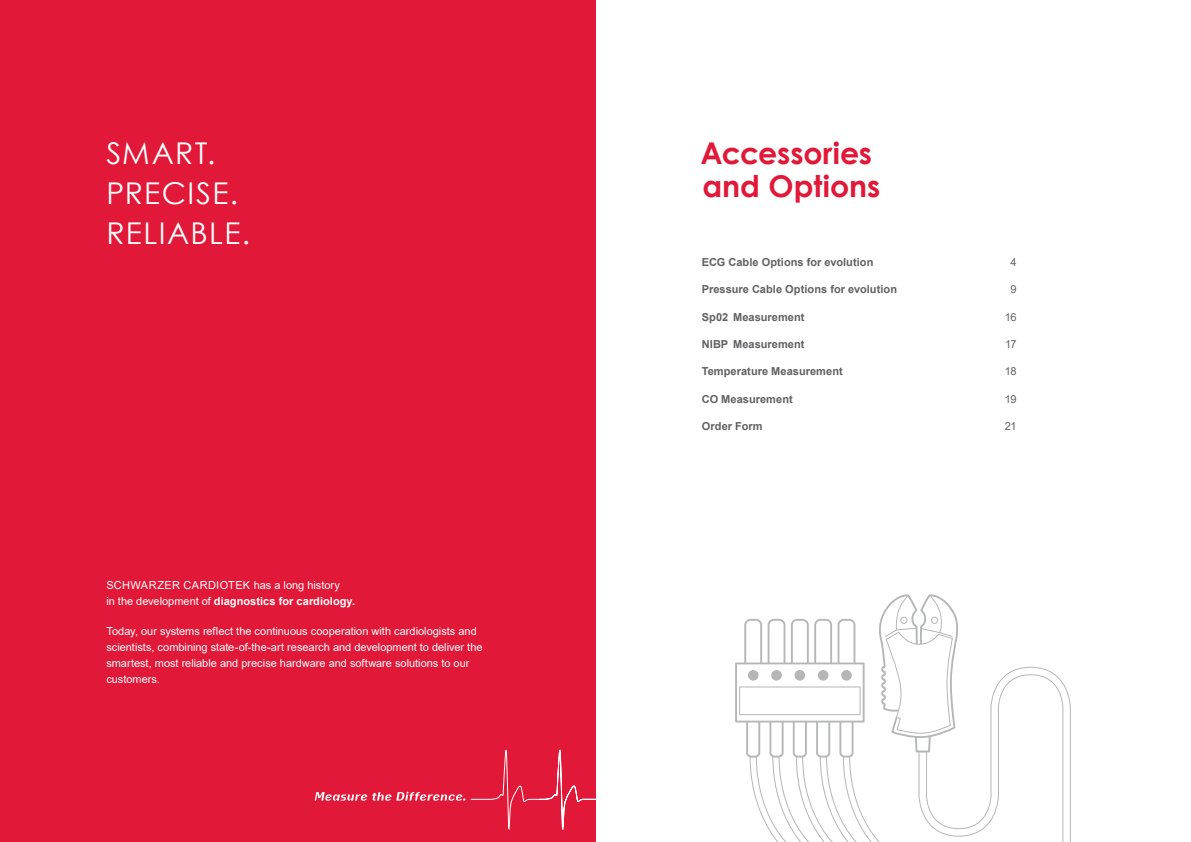
<style>
.page{position:relative;width:1191px;height:842px;background:#fff}
.page>*{position:absolute;margin:0;border:0;box-sizing:border-box;transform-origin:0 0}
.t1{font:30px/40px "Century Gothic";letter-spacing:.045em;color:#fff}
.t2{font:700 30px/33px "Century Gothic";color:#e11837}
.t3{font:11px/16px "Arial";color:#fff}
.t4{font:700 11px "Arial";letter-spacing:.005em;color:#5f6062}
.t5{font:11px/16px "Arial";letter-spacing:.025em;color:#fff}
.t6{font:11px "Arial";letter-spacing:-.04em;color:#5f6062}
.s1{font-weight:700}
</style>
<div class="page">
<div style="left:0;top:0;width:595px;height:842px;background:#e11837"></div>
<svg style="left:315px;top:748px;width:281px;height:85px"></svg>
<div style="left:744px;top:619px;width:18px;height:52px;border:2px solid #b5b6b7;border-radius:5px"></div>
<svg style="left:745px;top:594px;width:326px;height:248px"></svg>
<div style="left:736px;top:663px;width:127px;height:58px;background:#fff"></div>
<div style="left:735px;top:662px;width:129px;height:60px;border:2px solid #b5b6b7"></div>
<div style="left:739px;top:686px;width:121px;height:29px;border:1px solid #b5b6b7"></div>
<div style="left:748px;top:670px;width:10px;height:11px;background:#b5b6b7;border-radius:50%"></div>
<div style="left:771px;top:670px;width:11px;height:11px;background:#b5b6b7;border-radius:50%"></div>
<div style="left:794px;top:670px;width:11px;height:11px;background:#b5b6b7;border-radius:50%"></div>
<div style="left:818px;top:670px;width:10px;height:11px;background:#b5b6b7;border-radius:50%"></div>
<div style="left:841px;top:670px;width:10px;height:11px;background:#b5b6b7;border-radius:50%"></div>
<h1 class="t1" style="left:106px;top:133px;width:145px">SMART.<br>PRECISE.<br>RELIABLE.</h1>
<p class="t5" style="left:106px;top:577px;width:250px">SCHWARZER CARDIOTEK has a long history<br>in the development of <span class="s1">diagnostics for cardiology.</span></p>
<p class="t3" style="left:106px;top:623px;width:378px">Today, our systems reflect the continuous cooperation with cardiologists and scientists, combining state-of-the-art research and development to deliver the smartest, most reliable and precise hardware and software solutions to our customers.</p>
<h1 class="t2" style="left:700px;top:136px;width:181px">Accessories and Options</h1>
<p class="t4" style="left:702px;top:254px;width:173px">ECG Cable Options for evolution</p>
<p class="t6" style="left:1010px;top:255px;width:8px">4</p>
<p class="t4" style="left:702px;top:282px;width:197px">Pressure Cable Options for evolution</p>
<p class="t6" style="left:1010px;top:282px;width:8px">9</p>
<p class="t4" style="left:702px;top:309px;width:104px">Sp02 Measurement</p>
<p class="t6" style="left:1004px;top:309px;width:13px">16</p>
<p class="t4" style="left:702px;top:336px;width:104px">NIBP Measurement</p>
<p class="t6" style="left:1005px;top:337px;width:13px">17</p>
<p class="t4" style="left:702px;top:364px;width:142px">Temperature Measurement</p>
<p class="t6" style="left:1004px;top:364px;width:13px">18</p>
<p class="t4" style="left:702px;top:391px;width:92px">CO Measurement</p>
<p class="t6" style="left:1004px;top:391px;width:13px">19</p>
<p class="t4" style="left:702px;top:418px;width:62px">Order Form</p>
<p class="t6" style="left:1004px;top:419px;width:13px">21</p>
</div>
